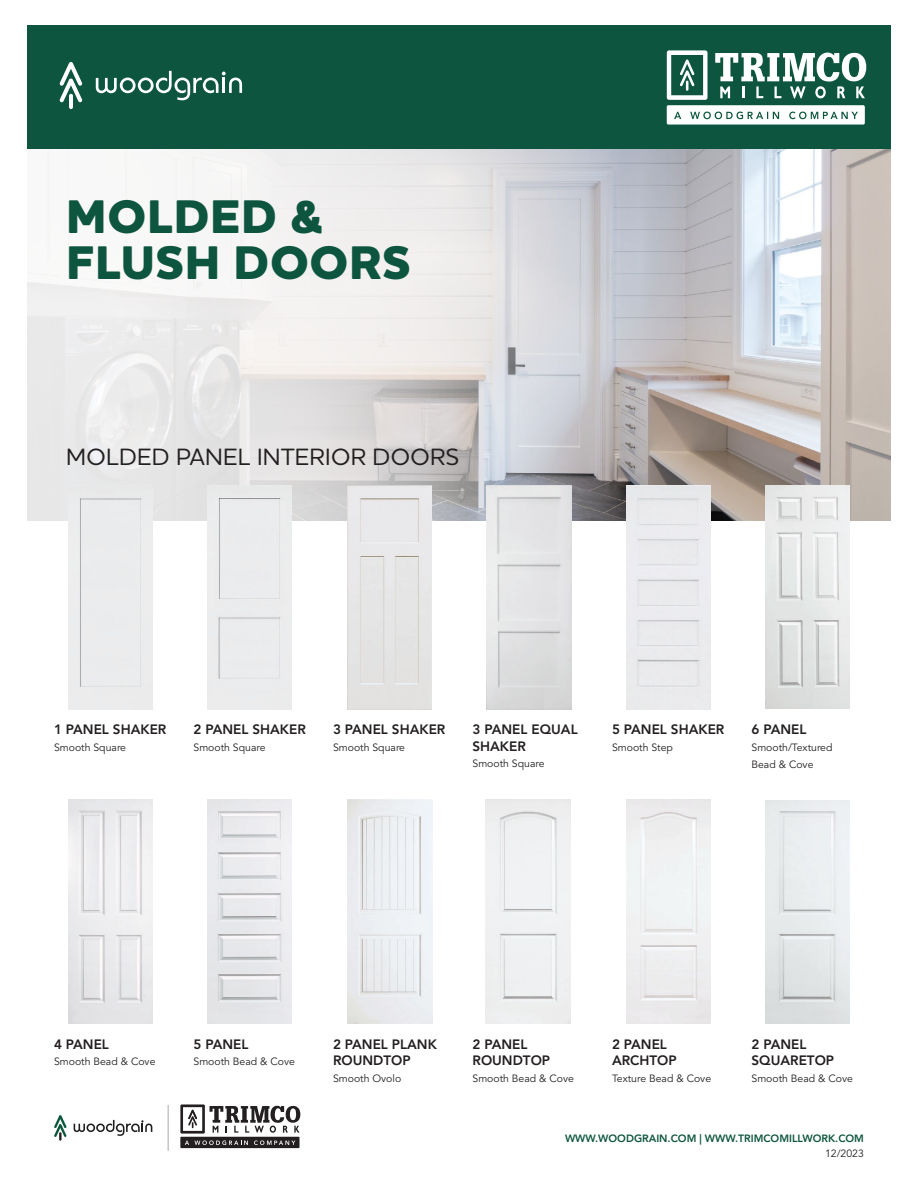
<style>
.page{position:relative;width:918px;height:1188px;background:#fff}
.page>*{position:absolute;margin:0;border:0;box-sizing:border-box;transform-origin:0 0}
.t1{font:800 48px "Houschka Pro";letter-spacing:.015em;color:#0d553f}
.t2{font:500 24px "Houschka Pro";letter-spacing:.015em;color:#231f20}
.t3{font:800 13.5px/16.2px "Avenir LT Std";color:#231f20}
.t4{font:10.5px "Avenir LT Std";color:#231f20}
.t5{font:800 10.5px "Avenir LT Std";color:#0d553f}
</style>
<div class="page">
<img style="left:620px;top:149px;width:271px;height:371px">
<svg style="left:27px;top:149px;width:593px;height:378px"></svg>
<img style="left:68px;top:486px;width:84px;height:223px">
<img style="left:68px;top:800px;width:84px;height:223px">
<div style="left:208px;top:486px;width:84px;height:223px;background:#ebeced"></div>
<img style="left:208px;top:800px;width:84px;height:223px">
<img style="left:347px;top:486px;width:84px;height:223px">
<img style="left:348px;top:800px;width:84px;height:223px">
<img style="left:486px;top:486px;width:85px;height:223px">
<div style="left:486px;top:800px;width:84px;height:223px;background:#eef0f1"></div>
<div style="left:626px;top:486px;width:84px;height:223px;background:#eaeaed"></div>
<img style="left:626px;top:800px;width:84px;height:223px">
<img style="left:766px;top:486px;width:84px;height:223px">
<img style="left:766px;top:800px;width:84px;height:223px">
<div style="left:27px;top:26px;width:864px;height:123px;background:#0d553f"></div>
<hr style="left:69px;top:94px;width:4px;height:15px;background:#fff;border-radius:2px">
<svg style="left:59px;top:62px;width:23px;height:40px"></svg>
<svg style="left:96px;top:71px;width:146px;height:29px"></svg>
<svg style="left:667px;top:50px;width:200px;height:75px"></svg>
<hr style="left:168px;top:1105px;width:1px;height:46px;background:#a7a9ac">
<svg style="left:54px;top:1115px;width:13px;height:26px"></svg>
<svg style="left:74px;top:1120px;width:78px;height:16px"></svg>
<div style="left:180px;top:1137px;width:120px;height:11px;background:#231f20"></div>
<svg style="left:185px;top:1140px;width:63px;height:5px"></svg>
<svg style="left:254px;top:1140px;width:41px;height:5px"></svg>
<svg style="left:180px;top:1104px;width:121px;height:30px"></svg>
<p class="t1" style="left:66px;top:186px;width:259px">MOLDED &amp;</p>
<p class="t1" style="left:66px;top:231px;width:346px">FLUSH DOORS</p>
<p class="t2" style="left:66px;top:442px;width:394px">MOLDED PANEL INTERIOR DOORS</p>
<p class="t3" style="left:54px;top:722px;width:114px">1 PANEL SHAKER</p>
<p class="t4" style="left:54px;top:741px;width:74px">Smooth Square</p>
<p class="t3" style="left:194px;top:722px;width:114px">2 PANEL SHAKER</p>
<p class="t4" style="left:194px;top:741px;width:74px">Smooth Square</p>
<p class="t3" style="left:333px;top:722px;width:114px">3 PANEL SHAKER</p>
<p class="t4" style="left:333px;top:741px;width:74px">Smooth Square</p>
<p class="t3" style="left:472px;top:722px;width:107px">3 PANEL EQUAL<br>SHAKER</p>
<p class="t4" style="left:472px;top:758px;width:74px">Smooth Square</p>
<p class="t3" style="left:612px;top:722px;width:114px">5 PANEL SHAKER</p>
<p class="t4" style="left:612px;top:741px;width:63px">Smooth Step</p>
<p class="t3" style="left:752px;top:722px;width:56px">6 PANEL</p>
<p class="t4" style="left:752px;top:741px;width:83px">Smooth/Textured</p>
<p class="t4" style="left:752px;top:758px;width:64px">Bead &amp; Cove</p>
<p class="t3" style="left:54px;top:1036px;width:56px">4 PANEL</p>
<p class="t4" style="left:54px;top:1056px;width:103px">Smooth Bead &amp; Cove</p>
<p class="t3" style="left:194px;top:1036px;width:56px">5 PANEL</p>
<p class="t4" style="left:194px;top:1056px;width:103px">Smooth Bead &amp; Cove</p>
<p class="t3" style="left:333px;top:1036px;width:105px">2 PANEL PLANK<br>ROUNDTOP</p>
<p class="t4" style="left:333px;top:1072px;width:70px">Smooth Ovolo</p>
<p class="t3" style="left:472px;top:1036px;width:56px">2 PANEL</p>
<p class="t3" style="left:472px;top:1052px;width:79px">ROUNDTOP</p>
<p class="t4" style="left:472px;top:1072px;width:103px">Smooth Bead &amp; Cove</p>
<p class="t3" style="left:612px;top:1036px;width:56px">2 PANEL</p>
<p class="t3" style="left:612px;top:1052px;width:66px">ARCHTOP</p>
<p class="t4" style="left:612px;top:1072px;width:101px">Texture Bead &amp; Cove</p>
<p class="t3" style="left:752px;top:1036px;width:84px">2 PANEL<br>SQUARETOP</p>
<p class="t4" style="left:752px;top:1072px;width:103px">Smooth Bead &amp; Cove</p>
<p class="t5" style="left:565px;top:1132px;width:300px">WWW.WOODGRAIN.COM | WWW.TRIMCOMILLWORK.COM</p>
<p class="t4" style="left:825px;top:1148px;width:40px">12/2023</p>
</div>
